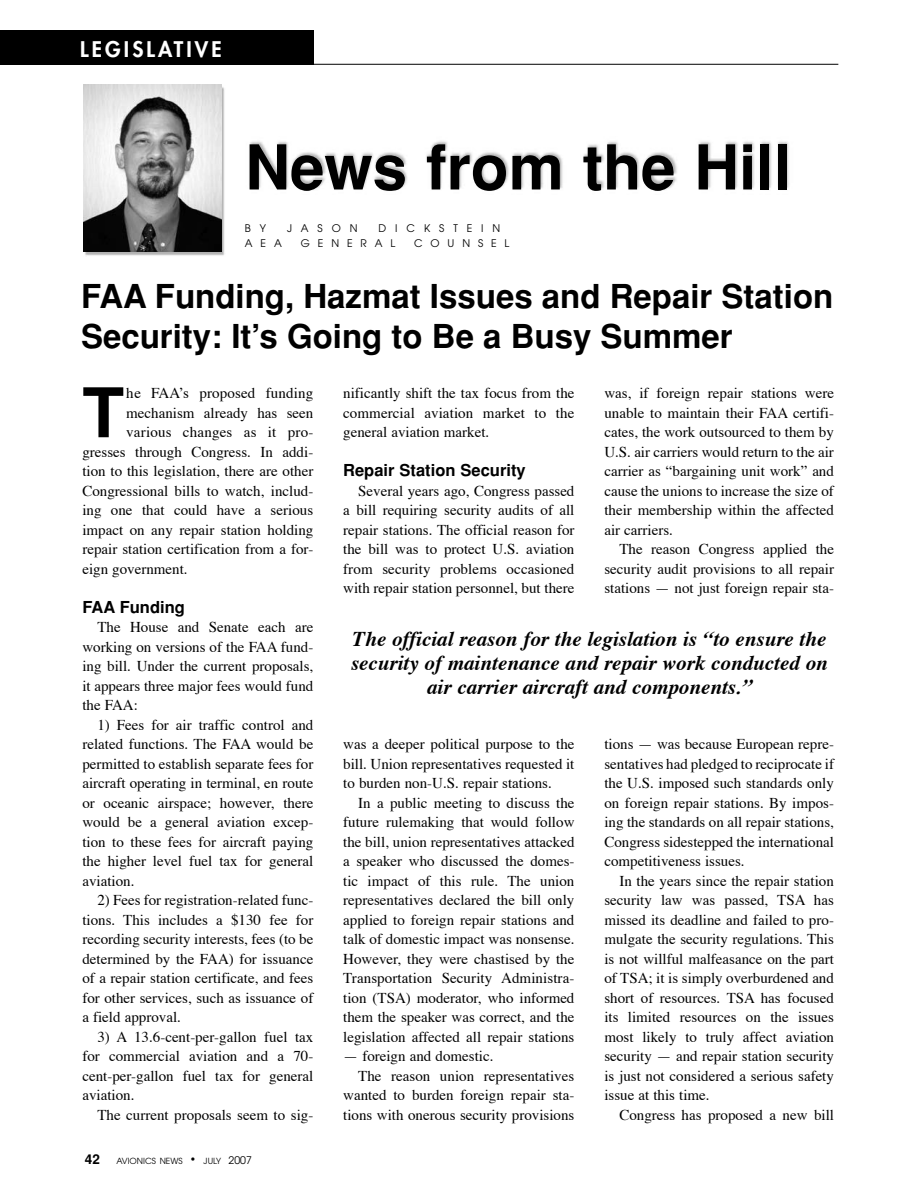
<style>
.page{position:relative;width:918px;height:1188px;background:#fff}
.page>*{position:absolute;margin:0;border:0;box-sizing:border-box;transform-origin:0 0}
.t1{font:700 68.55px "Helvetica";color:#000}
.t2{font:700 61.95px "Helvetica";color:#000}
.t3{font:700 33px/40.5px "Helvetica";color:#000}
.t4{font:italic 700 21px/24px "Times";color:#000;text-align:center}
.t5{font:800 21px "Futura";letter-spacing:.15em;color:#fff}
.t6{font:700 16.5px "Helvetica";color:#000}
.t7{font:15px/19.5px "Times";color:#000;text-align:justify}
.t8{font:10.5px "Avant Garde";letter-spacing:.85em;color:#000}
.t9{font:10.5px "Avant Garde";letter-spacing:.75em;color:#000}
.t10{font:8.4px "Avant Garde";color:#000}
.s1{font-family:"Helvetica";font-weight:700;font-size:13.5px}
.s2{font-size:10.5px}
</style>
<div class="page">
<img style="left:249px;top:141px;width:540px;height:49px">
<img style="left:85px;top:85px;width:140px;height:171px">
<img style="left:83px;top:85px;width:138px;height:167px">
<div style="left:0;top:30px;width:314px;height:34px;background:#000"></div>
<hr style="left:0;top:64px;width:838px;height:1px;background:#000">
<h3 class="t5" style="left:80px;top:36px;width:143px">LEGISLATIVE</h3>
<h2 class="t2" style="left:245px;top:131px;width:547px">News from the Hill</h2>
<p class="t8" style="left:245px;top:222px;width:23px">B Y</p>
<p class="t8" style="left:287px;top:222px;width:72px">JASON</p>
<p class="t8" style="left:379px;top:222px;width:123px">DICKSTEIN</p>
<p class="t8" style="left:245px;top:237px;width:14px">AEA</p>
<p class="t8" style="left:301px;top:237px;width:30px">G ENE</p>
<p class="t8" style="left:361px;top:237px;width:36px">RAL</p>
<p class="t9" style="left:414px;top:237px;width:96px">COUNSEL</p>
<h3 class="t3" style="left:81px;top:276px;width:754px">FAA Funding, Hazmat Issues and Repair Station<br>Security: It’s Going to Be a Busy Summer</h3>
<h1 class="t1" style="left:82px;top:373px;width:43px">T</h1>
<p class="t7" style="left:126px;top:382px;width:189px">he FAA’s proposed funding</p>
<p class="t7" style="left:126px;top:402px;width:189px">mechanism already has seen</p>
<p class="t7" style="left:126px;top:421px;width:189px">various changes as it pro-</p>
<p class="t7" style="left:82px;top:441px;width:232px">gresses through Congress. In addi-</p>
<p class="t7" style="left:82px;top:460px;width:233px">tion to this legislation, there are other</p>
<p class="t7" style="left:82px;top:480px;width:232px">Congressional bills to watch, includ-</p>
<p class="t7" style="left:82px;top:499px;width:232px">ing one that could have a serious</p>
<p class="t7" style="left:82px;top:519px;width:233px">impact on any repair station holding</p>
<p class="t7" style="left:82px;top:538px;width:232px">repair station certification from a for-</p>
<p class="t7" style="left:82px;top:558px;width:107px">eign government.</p>
<p class="t6" style="left:82px;top:597px;width:104px">FAA Funding</p>
<p class="t7" style="left:82px;top:616px;width:233px;text-indent:15px">The House and Senate each are working on versions of the FAA fund&shy;ing bill. Under the current proposals, it appears three major fees would fund the FAA:</p>
<p class="t7" style="left:82px;top:714px;width:233px;text-indent:15px">1) Fees for air traffic control and related functions. The FAA would be permitted to establish separate fees for aircraft operating in terminal, en route or oceanic airspace; however, there would be a general aviation excep&shy;tion to these fees for aircraft paying the higher level fuel tax for general aviation.</p>
<p class="t7" style="left:82px;top:889px;width:233px;text-indent:15px">2) Fees for registration-related func&shy;tions. This includes a $130 fee for recording security interests, fees (to be determined by the FAA) for issuance of a repair station certificate, and fees for other services, such as issuance of a field approval.</p>
<p class="t7" style="left:82px;top:1026px;width:233px;text-indent:15px">3) A 13.6-cent-per-gallon fuel tax for commercial aviation and a 70- cent-per-gallon fuel tax for general aviation.</p>
<p class="t7" style="left:97px;top:1104px;width:217px">The current proposals seem to sig-</p>
<p class="t10" style="left:85px;top:1156px;width:168px"><span class="s1">42</span> AVIONICS NEWS <span class="s2">•</span> JULY <span class="s2">2007</span></p>
<p class="t7" style="left:343px;top:382px;width:233px">nificantly shift the tax focus from the commercial aviation market to the general aviation market.</p>
<p class="t6" style="left:343px;top:461px;width:184px">Repair Station Security</p>
<p class="t7" style="left:343px;top:480px;width:233px;text-indent:15px">Several years ago, Congress passed a bill requiring security audits of all repair stations. The official reason for the bill was to protect U.S. aviation from security problems occasioned with repair station personnel, but there</p>
<p class="t7" style="left:604px;top:382px;width:231px">was, if foreign repair stations were unable to maintain their FAA certifi&shy;cates, the work outsourced to them by U.S. air carriers would return to the air carrier as “bargaining unit work” and cause the unions to increase the size of their membership within the affected air carriers.</p>
<p class="t7" style="left:604px;top:538px;width:231px;text-indent:15px">The reason Congress applied the security audit provisions to all repair stations — not just foreign repair sta-</p>
<h3 class="t4" style="left:351px;top:625px;width:478px">The official reason for the legislation is “to ensure the security of maintenance and repair work conducted on air carrier aircraft and components.”</h3>
<p class="t7" style="left:343px;top:733px;width:233px">was a deeper political purpose to the bill. Union representatives requested it to burden non-U.S. repair stations.</p>
<p class="t7" style="left:343px;top:792px;width:233px;text-indent:15px">In a public meeting to discuss the future rulemaking that would follow the bill, union representatives attacked a speaker who discussed the domes&shy;tic impact of this rule. The union representatives declared the bill only applied to foreign repair stations and talk of domestic impact was nonsense.<br>However, they were chastised by the Transportation Security Administra&shy;tion (TSA) moderator, who informed them the speaker was correct, and the legislation affected all repair stations</p>
<p class="t7" style="left:343px;top:1045px;width:152px">— foreign and domestic.</p>
<p class="t7" style="left:358px;top:1065px;width:218px">The reason union representatives</p>
<p class="t7" style="left:343px;top:1084px;width:233px">wanted to burden foreign repair sta-</p>
<p class="t7" style="left:343px;top:1104px;width:233px">tions with onerous security provisions</p>
<p class="t7" style="left:604px;top:733px;width:231px">tions — was because European repre&shy;sentatives had pledged to reciprocate if the U.S. imposed such standards only on foreign repair stations. By impos&shy;ing the standards on all repair stations, Congress sidestepped the international competitiveness issues.</p>
<p class="t7" style="left:604px;top:870px;width:231px;text-indent:15px">In the years since the repair station security law was passed, TSA has missed its deadline and failed to pro&shy;mulgate the security regulations. This is not willful malfeasance on the part of TSA; it is simply overburdened and short of resources. TSA has focused its limited resources on the issues most likely to truly affect aviation security — and repair station security is just not considered a serious safety issue at this time.</p>
<p class="t7" style="left:619px;top:1104px;width:216px">Congress has proposed a new bill</p>
</div>
